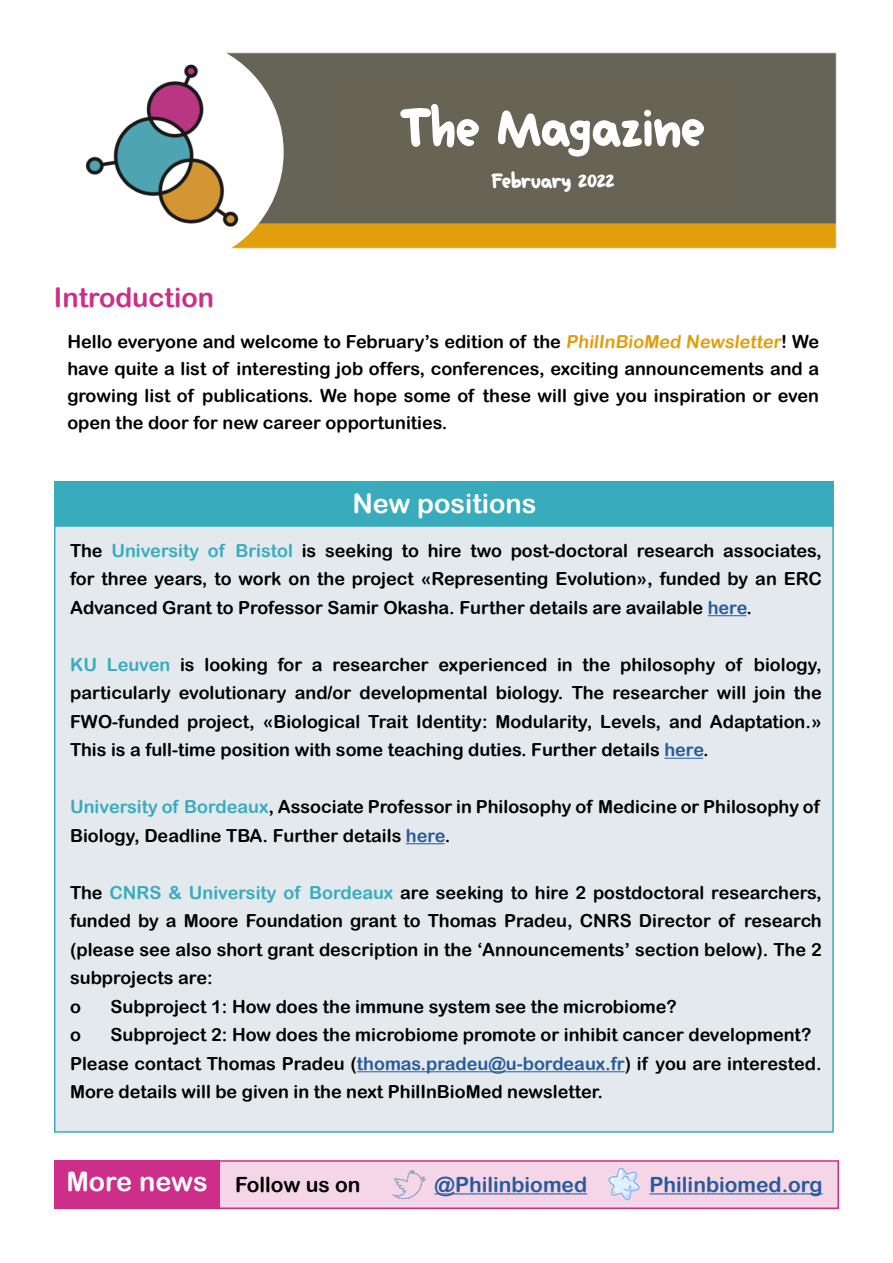
<style>
.page{position:relative;width:893px;height:1263px;background:#fff}
.page>*{position:absolute;margin:0;border:0;box-sizing:border-box;transform-origin:0 0}
.t1{font:54px "Minako";color:#fff}
.t2{font:27px "Arial Rounded MT Bold";color:#fff}
.t3{font:27px "Arial Rounded MT Bold";color:#cd2e89}
.t4{font:21px "Arial Rounded MT Bold";color:#275b9b}
.t5{font:21px "Arial Rounded MT Bold";color:#000}
.t6{font:21px "Minako";color:#fff}
.t7{font:18px/28.5px "Arial Rounded MT Bold";color:#000;text-align:justify}
.s1{color:#e09f09}
.s2{color:#38acbd}
.s3{color:#275b9b}
.s4{font-size:27px;color:#fff}
</style>
<div class="page">
<img style="left:284px;top:52px;width:553px;height:197px">
<div style="left:330px;top:74px;width:398px;height:134px;background:#676455"></div>
<img style="left:85px;top:52px;width:199px;height:197px">
<div style="left:54px;top:481px;width:780px;height:48px;background:#38acbd"></div>
<div style="left:54px;top:525px;width:780px;height:608px;background:#e3e9ed;border:2px solid #39acbd"></div>
<hr style="left:708px;top:615px;width:38px;height:1px;background:#275b9b">
<hr style="left:664px;top:758px;width:39px;height:1px;background:#275b9b">
<hr style="left:406px;top:843px;width:39px;height:1px;background:#275b9b">
<hr style="left:357px;top:1071px;width:268px;height:1px;background:#275b9b">
<div style="left:54px;top:1160px;width:785px;height:49px;background:#f5d6e7;border:2px solid #cd2e89"></div>
<div style="left:54px;top:1160px;width:165px;height:48px;background:#cd2e89"></div>
<img style="left:393px;top:1170px;width:32px;height:28px">
<hr style="left:434px;top:1193px;width:153px;height:1px;background:#275b9b">
<img style="left:608px;top:1168px;width:32px;height:32px">
<hr style="left:650px;top:1193px;width:173px;height:1px;background:#275b9b">
<h2 class="t3" style="left:54px;top:282px;width:162px">Introduction</h2>
<h1 class="t1" style="left:402px;top:91px;width:306px">The Magazine</h1>
<p class="t6" style="left:493px;top:167px;width:124px">February 2022</p>
<p class="t7" style="left:67px;top:328px;width:753px;line-height:27px">Hello everyone and welcome to February’s edition of the <span class="s1">PhilInBioMed Newsletter</span>! We have quite a list of interesting job offers, conferences, exciting announcements and a growing list of publications. We hope some of these will give you inspiration or even open the door for new career opportunities.</p>
<h2 class="t2" style="left:352px;top:487px;width:186px">New positions</h2>
<p class="t7" style="left:70px;top:536px;width:753px">The <span class="s2">University of Bristol</span> is seeking to hire two post-doctoral research associates, for three years, to work on the project «Representing Evolution», funded by an ERC Advanced Grant to Professor Samir Okasha. Further details are available <span class="s3">here</span>.</p>
<p class="t7" style="left:70px;top:650px;width:753px"><span class="s2">KU Leuven</span> is looking for a researcher experienced in the philosophy of biology, particularly evolutionary and/or developmental biology. The researcher will join the FWO-funded project, «Biological Trait Identity: Modularity, Levels, and Adaptation.» This is a full-time position with some teaching duties. Further details <span class="s3">here</span>.</p>
<p class="t7" style="left:70px;top:792px;width:751px"><span class="s2">University of Bordeaux</span>, Associate Professor in Philosophy of Medicine or Philosophy of<br>Biology, Deadline TBA. Further details <span class="s3">here</span>.</p>
<p class="t7" style="left:70px;top:878px;width:753px;text-align:left">The <span class="s2">CNRS &amp; University of Bordeaux</span> are seeking to hire 2 postdoctoral researchers, funded by a Moore Foundation grant to Thomas Pradeu, CNRS Director of research (please see also short grant description in the ‘Announcements’ section below). The 2 subprojects are:<br>o</p>
<p class="t7" style="left:111px;top:992px;width:568px">Subproject 1: How does the immune system see the microbiome?</p>
<p class="t7" style="left:70px;top:1020px;width:753px;text-align:left;text-indent:40px">Subproject 2: How does the microbiome promote or inhibit cancer development?<br>Please contact Thomas Pradeu (<span class="s3">thomas.pradeu@u-bordeaux.fr</span>) if you are interested.<br>More details will be given in the next PhilInBioMed newsletter.</p>
<p class="t7" style="left:70px;top:1020px;width:12px">o</p>
<p class="t5" style="left:66px;top:1172px;width:296px"><span class="s4">More news</span> Follow us on</p>
<p class="t4" style="left:434px;top:1172px;width:154px">@Philinbiomed</p>
<p class="t4" style="left:650px;top:1172px;width:175px">Philinbiomed.org</p>
</div>
